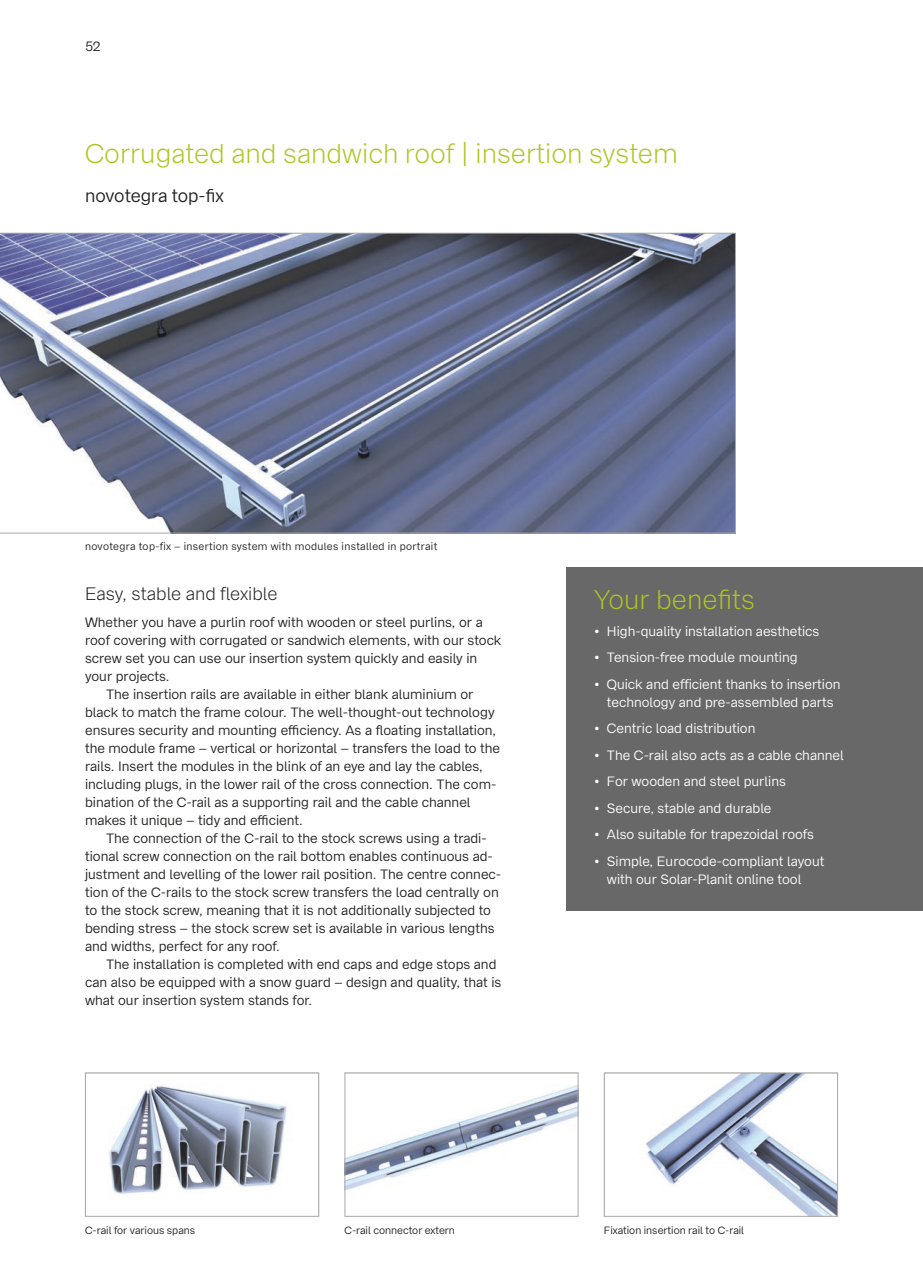
<style>
.page{position:relative;width:923px;height:1263px;background:#fff}
.page>*{position:absolute;margin:0;border:0;box-sizing:border-box;transform-origin:0 0}
.t1{font:300 27px "Bay Wa Sans";color:#afc521}
.t2{font:300 18px "Bay Wa Sans";color:#1f1f1e}
.t3{font:18px "Bay Wa Sans";letter-spacing:-.005em;color:#1f1f1e}
.t4{font:13.5px "Bay Wa Sans";color:#1f1f1e}
.t5{font:13.5px/18px "Bay Wa Sans";color:#fff;text-align:center}
.t6{font:10.5px "Bay Wa Sans";color:#1f1f1e}
.t7{font:10.5px "Bay Wa Sans";letter-spacing:.03em;color:#1f1f1e}
</style>
<div class="page">
<div style="left:566px;top:567px;width:357px;height:344px;background:#676867"></div>
<svg style="left:0;top:233px;width:736px;height:300px;background:#707893"></svg>
<img style="left:109px;top:1085px;width:178px;height:115px">
<div style="left:85px;top:1073px;width:234px;height:144px;border:1px solid #a9a9a8"></div>
<img style="left:346px;top:1085px;width:230px;height:106px">
<div style="left:344px;top:1073px;width:234px;height:144px;border:1px solid #a9a9a8"></div>
<img style="left:645px;top:1075px;width:191px;height:140px">
<div style="left:604px;top:1073px;width:234px;height:144px;border:1px solid #a9a9a8"></div>
<p class="t4" style="left:85px;top:38px;width:17px">52</p>
<h1 class="t1" style="left:85px;top:138px;width:594px">Corrugated and sandwich roof | insertion system</h1>
<h2 class="t3" style="left:85px;top:185px;width:140px">novotegra top-fix</h2>
<p class="t7" style="left:85px;top:540px;width:354px">novotegra top-fix – insertion system with modules installed in portrait</p>
<h2 class="t2" style="left:85px;top:583px;width:194px">Easy, stable and flexible</h2>
<p class="t4" style="left:85px;top:614px;width:399px">Whether you have a purlin roof with wooden or steel purlins, or a</p>
<p class="t4" style="left:85px;top:632px;width:418px">roof covering with corrugated or sandwich elements, with our stock</p>
<p class="t4" style="left:85px;top:650px;width:394px">screw set you can use our insertion system quickly and easily in</p>
<p class="t4" style="left:85px;top:668px;width:86px">your projects.</p>
<p class="t4" style="left:106px;top:686px;width:369px">The insertion rails are available in either blank aluminium or</p>
<p class="t4" style="left:85px;top:704px;width:411px">black to match the frame colour. The well-thought-out technology</p>
<p class="t4" style="left:85px;top:722px;width:413px">ensures security and mounting efficiency. As a floating installation,</p>
<p class="t4" style="left:85px;top:740px;width:416px">the module frame – vertical or horizontal – transfers the load to the</p>
<p class="t4" style="left:85px;top:758px;width:399px">rails. Insert the modules in the blink of an eye and lay the cables,</p>
<p class="t4" style="left:85px;top:776px;width:413px">including plugs, in the lower rail of the cross connection. The com-</p>
<p class="t4" style="left:85px;top:794px;width:387px">bination of the C-rail as a supporting rail and the cable channel</p>
<p class="t4" style="left:85px;top:812px;width:219px">makes it unique – tidy and efficient.</p>
<p class="t4" style="left:106px;top:830px;width:382px">The connection of the C-rail to the stock screws using a tradi-</p>
<p class="t4" style="left:85px;top:848px;width:409px">tional screw connection on the rail bottom enables continuous ad-</p>
<p class="t4" style="left:85px;top:866px;width:417px">justment and levelling of the lower rail position. The centre connec-</p>
<p class="t4" style="left:85px;top:884px;width:415px">tion of the C-rails to the stock screw transfers the load centrally on</p>
<p class="t4" style="left:85px;top:902px;width:407px">to the stock screw, meaning that it is not additionally subjected to</p>
<p class="t4" style="left:85px;top:920px;width:411px">bending stress – the stock screw set is available in various lengths</p>
<p class="t4" style="left:85px;top:938px;width:196px">and widths, perfect for any roof.</p>
<p class="t4" style="left:106px;top:956px;width:392px">The installation is completed with end caps and edge stops and</p>
<p class="t4" style="left:85px;top:974px;width:418px">can also be equipped with a snow guard – design and quality, that is</p>
<p class="t4" style="left:85px;top:992px;width:229px">what our insertion system stands for.</p>
<h1 class="t1" style="left:594px;top:583px;width:162px">Your benefits</h1>
<p class="t5" style="left:594px;top:622px;width:227px">• High-quality installation aesthetics</p>
<p class="t5" style="left:594px;top:648px;width:205px">• Tension-free module mounting</p>
<p class="t5" style="left:594px;top:675px;width:248px">• Quick and efficient thanks to insertion technology and pre-assembled parts</p>
<p class="t5" style="left:594px;top:719px;width:163px">• Centric load distribution</p>
<p class="t5" style="left:594px;top:746px;width:251px">• The C-rail also acts as a cable channel</p>
<p class="t5" style="left:594px;top:772px;width:193px">• For wooden and steel purlins</p>
<p class="t5" style="left:594px;top:799px;width:179px">• Secure, stable and durable</p>
<p class="t5" style="left:594px;top:825px;width:221px">• Also suitable for trapezoidal roofs</p>
<p class="t5" style="left:607px;top:852px;width:219px;text-align:left;text-indent:-13px">• Simple, Eurocode-compliant layout with our Solar-Planit online tool</p>
<p class="t6" style="left:85px;top:1223px;width:112px">C-rail for various spans</p>
<p class="t6" style="left:344px;top:1223px;width:112px">C-rail connector extern</p>
<p class="t6" style="left:604px;top:1223px;width:142px">Fixation insertion rail to C-rail</p>
</div>
